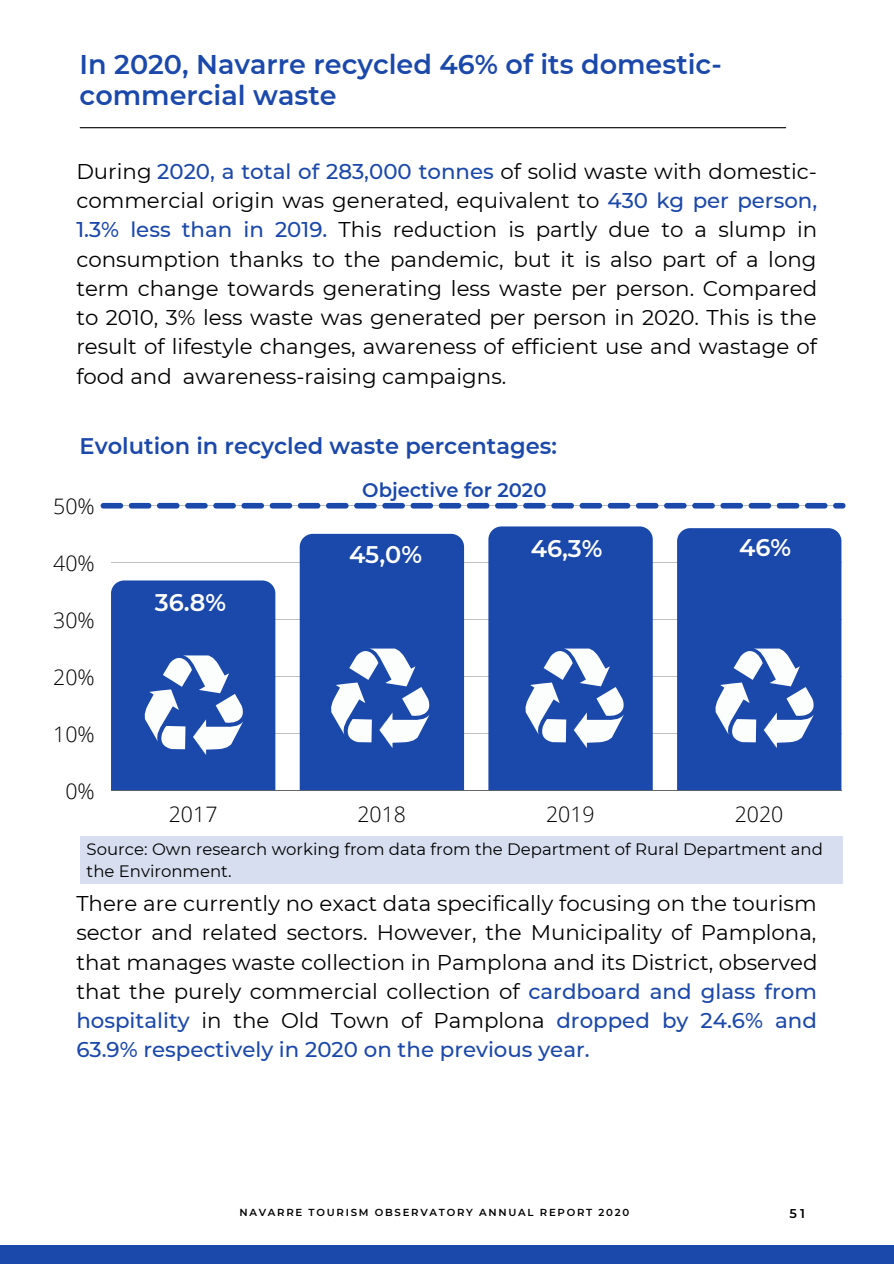
<style>
.page{position:relative;width:894px;height:1264px;background:#fff}
.page>*{position:absolute;margin:0;border:0;box-sizing:border-box;transform-origin:0 0}
.t1{font:600 27px/30.5px "Montserrat";color:#1b48ab}
.t2{font:600 24px "Montserrat";color:#fff}
.t3{font:600 22.5px "Montserrat";color:#1b48ab}
.t4{font:21.3px/29.2px "Montserrat";color:#000;text-align:justify}
.t5{font:300 21.3px "Open Sans";color:#000}
.t6{font:600 19.5px "Montserrat";color:#1b48ab}
.t7{font:16.5px/22.5px "Montserrat";color:#000}
.t8{font:600 12.75px "Montserrat";color:#000}
.t9{font:600 10.2px "Montserrat";letter-spacing:.17em;color:#000}
.s1{font-weight:500;color:#1b48ab}
</style>
<div class="page">
<div style="left:0;top:1244px;width:893px;height:19px;background:#1b48ab"></div>
<hr style="left:80px;top:127px;width:705px;height:1px;background:#000">
<hr style="left:111px;top:562px;width:730px;height:1px;background:#000">
<hr style="left:111px;top:619px;width:730px;height:1px;background:#000">
<hr style="left:111px;top:676px;width:730px;height:1px;background:#000">
<hr style="left:111px;top:733px;width:730px;height:1px;background:#000">
<hr style="left:111px;top:789px;width:730px;height:1px;background:#000">
<svg style="left:101px;top:503px;width:744px;height:5px"></svg>
<div style="left:80px;top:836px;width:762px;height:47px;background:#d6deef"></div>
<svg style="left:111px;top:580px;width:164px;height:210px;background:#365eb5"></svg>
<svg style="left:299px;top:534px;width:165px;height:256px;background:#355db4"></svg>
<svg style="left:488px;top:526px;width:164px;height:264px;background:#325ab3"></svg>
<svg style="left:677px;top:528px;width:164px;height:262px;background:#315ab3"></svg>
<p class="t1" style="left:80px;top:49px;width:643px">In 2020, Navarre recycled 46% of its domestic&shy;commercial waste</p>
<p class="t4" style="left:76px;top:156px;width:742px">During <span class="s1">2020, a total of 283,000 tonnes</span> of solid waste with domestic&shy;commercial origin was generated, equivalent to <span class="s1">430 kg per person, 1.3% less than in 2019.</span> This reduction is partly due to a slump in consumption thanks to the pandemic, but it is also part of a long term change towards generating less waste per person. Compared to 2010, 3% less waste was generated per person in 2020. This is the result of lifestyle changes, awareness of efficient use and wastage of food and awareness-raising campaigns.</p>
<p class="t3" style="left:80px;top:432px;width:478px">Evolution in recycled waste percentages:</p>
<p class="t6" style="left:362px;top:478px;width:186px">Objective for 2020</p>
<p class="t5" style="left:53px;top:491px;width:43px">50%</p>
<p class="t5" style="left:53px;top:548px;width:43px">40%</p>
<p class="t5" style="left:53px;top:605px;width:43px">30%</p>
<p class="t5" style="left:53px;top:662px;width:43px">20%</p>
<p class="t5" style="left:53px;top:719px;width:43px">10%</p>
<p class="t5" style="left:65px;top:775px;width:31px">0%</p>
<p class="t2" style="left:155px;top:588px;width:73px">36.8%</p>
<p class="t2" style="left:349px;top:540px;width:75px">45,0%</p>
<p class="t2" style="left:530px;top:533px;width:73px">46,3%</p>
<p class="t2" style="left:739px;top:533px;width:54px">46%</p>
<p class="t5" style="left:169px;top:799px;width:50px">2017</p>
<p class="t5" style="left:357px;top:799px;width:50px">2018</p>
<p class="t5" style="left:546px;top:799px;width:50px">2019</p>
<p class="t5" style="left:734px;top:799px;width:50px">2020</p>
<p class="t7" style="left:87px;top:837px;width:737px">Source: Own research working from data from the Department of Rural Department and the Environment.</p>
<p class="t4" style="left:76px;top:888px;width:742px">There are currently no exact data specifically focusing on the tourism sector and related sectors. However, the Municipality of Pamplona, that manages waste collection in Pamplona and its District, observed that the purely commercial collection of <span class="s1">cardboard and glass from hospitality</span> in the Old Town of Pamplona <span class="s1">dropped by 24.6% and 63.9% respectively in 2020 on the previous year.</span></p>
<p class="t9" style="left:239px;top:1205px;width:391px">NAVARRE TOURISM OBSERVATORY ANNUAL REPORT 2020</p>
<p class="t8" style="left:789px;top:1205px;width:17px">51</p>
</div>
